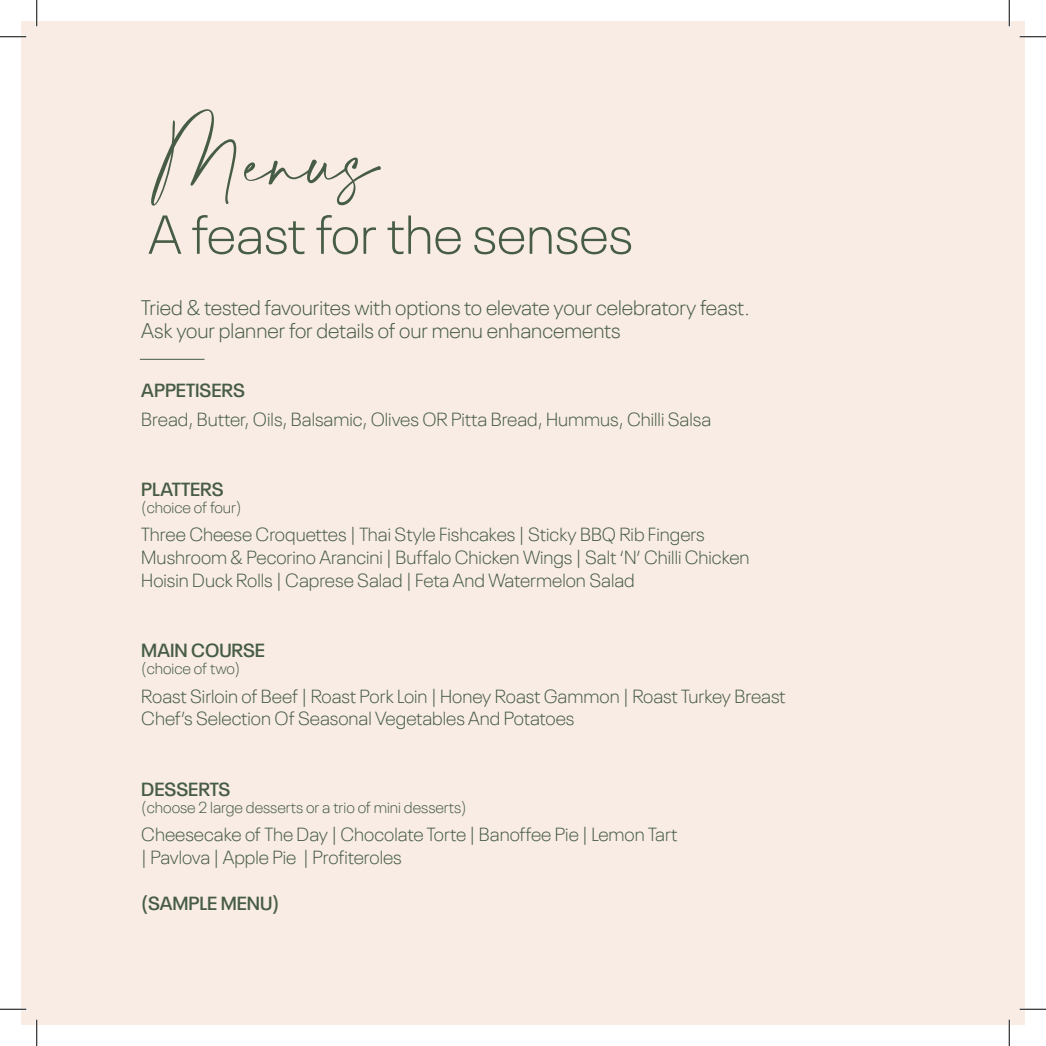
<style>
.page{position:relative;width:1046px;height:1046px;background:#fff}
.page>*{position:absolute;margin:0;border:0;box-sizing:border-box;transform-origin:0 0}
.t1{font:300 54.25px "Neue Plak";color:#475c44}
.t2{font:54.25px "Amalfi Coast";color:#475c44}
.t3{font:300 21px "Neue Plak";color:#475c44}
.t4{font:300 18.9px "Neue Plak";color:#475c44}
.t5{font:600 18.9px "Neue Plak";color:#475c44}
.t6{font:300 15.75px "Neue Plak";color:#475c44}
</style>
<div class="page">
<div style="left:22px;top:22px;width:1002px;height:1002px;background:#f8ece5"></div>
<hr style="left:140px;top:359px;width:64px;height:1px;background:#475c44">
<hr style="left:308px;top:457px;width:329px;height:1px;background:#f8ece5">
<hr style="left:308px;top:622px;width:329px;height:1px;background:#f8ece5">
<hr style="left:308px;top:765px;width:329px;height:1px;background:#f8ece5">
<hr style="left:0;top:36px;width:26px;height:2px;background:#fff">
<hr style="left:1020px;top:36px;width:26px;height:2px;background:#fff">
<hr style="left:0;top:1008px;width:26px;height:2px;background:#fff">
<hr style="left:1020px;top:1008px;width:26px;height:2px;background:#fff">
<hr style="left:36px;top:0;width:2px;height:26px;background:#fff">
<hr style="left:36px;top:1020px;width:2px;height:26px;background:#fff">
<hr style="left:1008px;top:0;width:2px;height:26px;background:#fff">
<hr style="left:1008px;top:1020px;width:2px;height:26px;background:#fff">
<svg style="left:0;top:36px;width:26px;height:1px"></svg>
<svg style="left:1020px;top:36px;width:26px;height:1px"></svg>
<svg style="left:0;top:1009px;width:26px;height:1px"></svg>
<svg style="left:1020px;top:1009px;width:26px;height:1px"></svg>
<svg style="left:36px;top:0;width:1px;height:26px"></svg>
<svg style="left:36px;top:1020px;width:1px;height:26px"></svg>
<svg style="left:1009px;top:0;width:1px;height:26px"></svg>
<svg style="left:1009px;top:1020px;width:1px;height:26px"></svg>
<p class="t2" style="left:152px;top:132px;width:229px">Menus</p>
<p class="t1" style="left:148px;top:194px;width:486px">A feast for the senses</p>
<p class="t3" style="left:141px;top:292px;width:610px">Tried &amp; tested favourites with options to elevate your celebratory feast.</p>
<p class="t3" style="left:141px;top:315px;width:481px">Ask your planner for details of our menu enhancements</p>
<p class="t5" style="left:141px;top:376px;width:105px">APPETISERS</p>
<p class="t4" style="left:141px;top:405px;width:571px">Bread, Butter, Oils, Balsamic, Olives OR Pitta Bread, Hummus, Chilli Salsa</p>
<p class="t5" style="left:141px;top:474px;width:84px">PLATTERS</p>
<p class="t6" style="left:141px;top:496px;width:102px">(choice of four)</p>
<p class="t4" style="left:141px;top:520px;width:565px">Three Cheese Croquettes | Thai Style Fishcakes | Sticky BBQ Rib Fingers</p>
<p class="t4" style="left:141px;top:543px;width:610px">Mushroom &amp; Pecorino Arancini | Buffalo Chicken Wings | Salt ‘N’ Chilli Chicken</p>
<p class="t4" style="left:141px;top:566px;width:495px">Hoisin Duck Rolls | Caprese Salad | Feta And Watermelon Salad</p>
<p class="t5" style="left:141px;top:635px;width:125px">MAIN COURSE</p>
<p class="t6" style="left:141px;top:657px;width:101px">(choice of two)</p>
<p class="t4" style="left:141px;top:682px;width:646px">Roast Sirloin of Beef | Roast Pork Loin | Honey Roast Gammon | Roast Turkey Breast</p>
<p class="t4" style="left:141px;top:704px;width:435px">Chef’s Selection Of Seasonal Vegetables And Potatoes</p>
<p class="t5" style="left:141px;top:774px;width:91px">DESSERTS</p>
<p class="t6" style="left:141px;top:795px;width:327px">(choose 2 large desserts or a trio of mini desserts)</p>
<p class="t4" style="left:141px;top:820px;width:537px">Cheesecake of The Day | Chocolate Torte | Banoffee Pie | Lemon Tart</p>
<p class="t4" style="left:141px;top:843px;width:262px">| Pavlova | Apple Pie | Profiteroles</p>
<p class="t5" style="left:141px;top:888px;width:139px">(SAMPLE MENU)</p>
</div>
